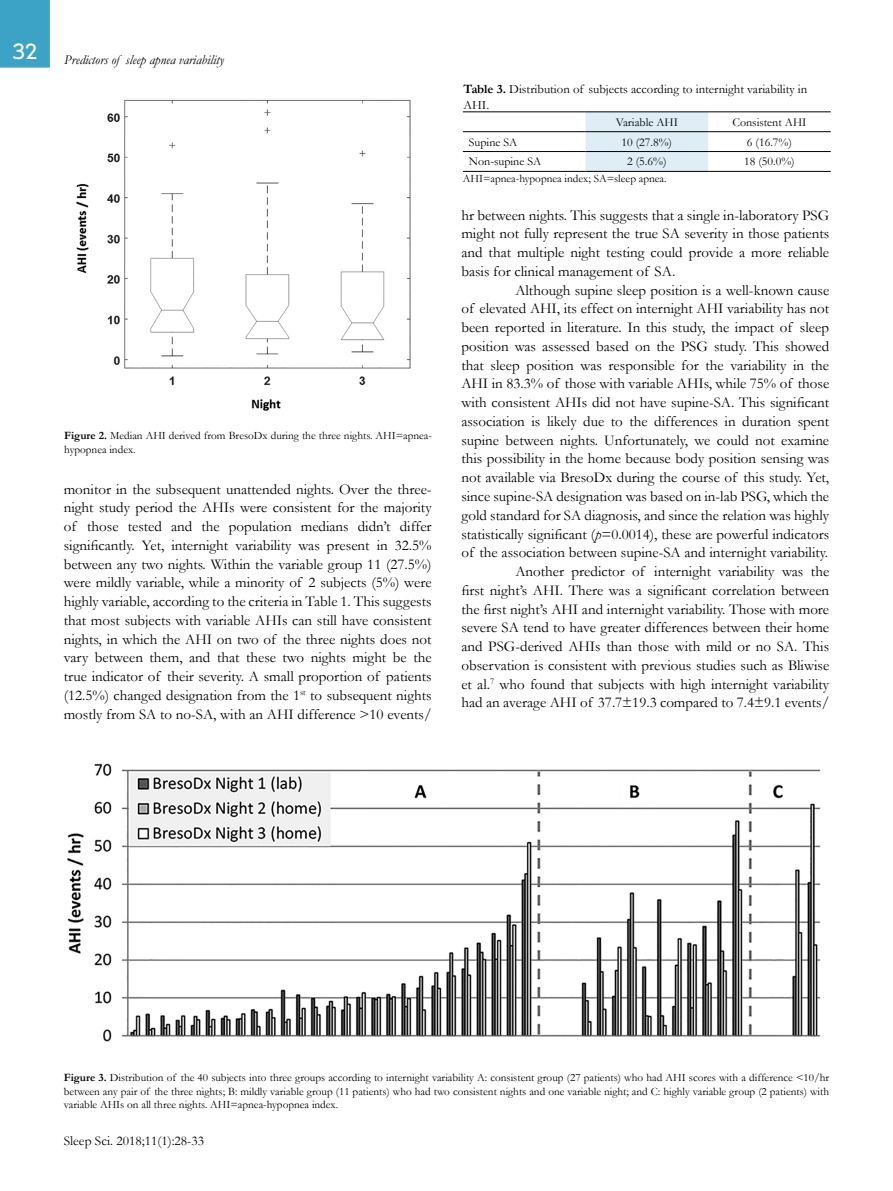
<style>
.page{position:relative;width:893px;height:1191px;background:#fff}
.page>*{position:absolute;margin:0;border:0;box-sizing:border-box;transform-origin:0 0}
.t1{font:21px "Nobel";color:#fff}
.t2{font:15px/18.8px "Garamond";color:#000;text-align:justify}
.t3{font:italic 13.5px "Garamond";color:#000}
.t4{font:13.5px "Garamond";color:#000}
.t5{font:12.75px/15.3px "Garamond";color:#000}
.t6{font:12px "Garamond";color:#000}
.t7{font:11.25px/13.5px "Garamond";color:#000}
.s1{font-weight:700}
.s2{font-style:italic}
</style>
<div class="page">
<div style="left:0;top:0;width:50px;height:68px;background:#3da3c6"></div>
<img style="left:76px;top:99px;width:335px;height:312px">
<img style="left:67px;top:763px;width:754px;height:279px">
<div style="left:585px;top:113px;width:123px;height:58px;background:#dfedf6"></div>
<hr style="left:463px;top:171px;width:122px;height:1px;background:#000">
<hr style="left:708px;top:171px;width:123px;height:1px;background:#000">
<hr style="left:463px;top:112px;width:122px;height:1px;background:#000">
<hr style="left:708px;top:112px;width:123px;height:1px;background:#000">
<hr style="left:463px;top:131px;width:122px;height:1px;background:#000">
<hr style="left:708px;top:131px;width:123px;height:1px;background:#000">
<hr style="left:463px;top:151px;width:122px;height:1px;background:#000">
<hr style="left:708px;top:151px;width:123px;height:1px;background:#000">
<hr style="left:585px;top:112px;width:123px;height:1px;background:#000">
<hr style="left:585px;top:131px;width:123px;height:1px;background:#000">
<hr style="left:585px;top:151px;width:123px;height:1px;background:#000">
<hr style="left:585px;top:171px;width:123px;height:1px;background:#000">
<h1 class="t1" style="left:13px;top:39px;width:26px">32</h1>
<p class="t3" style="left:64px;top:51px;width:161px">Predictors of sleep apnea variability</p>
<p class="t7" style="left:64px;top:428px;width:369px"><span class="s1">Figure 2.</span> Median AHI derived from BresoDx during the three nights. AHI=apnea&shy;hypopnea index.</p>
<p class="t2" style="left:64px;top:479px;width:369px">monitor in the subsequent unattended nights. Over the three&shy;night study period the AHIs were consistent for the majority of those tested and the population medians didn’t differ significantly. Yet, internight variability was present in 32.5% between any two nights. Within the variable group 11 (27.5%) were mildly variable, while a minority of 2 subjects (5%) were highly variable, according to the criteria in Table 1. This suggests that most subjects with variable AHIs can still have consistent nights, in which the AHI on two of the three nights does not vary between them, and that these two nights might be the true indicator of their severity. A small proportion of patients (12.5%) changed designation from the 1<sup>st</sup> to subsequent nights mostly from SA to no-SA, with an AHI difference &gt;10 events/</p>
<p class="t5" style="left:464px;top:81px;width:345px"><span class="s1">Table 3.</span> Distribution of subjects according to internight variability in<br>AHI.</p>
<p class="t6" style="left:616px;top:114px;width:64px">Variable AHI</p>
<p class="t6" style="left:732px;top:114px;width:75px">Consistent AHI</p>
<p class="t6" style="left:469px;top:134px;width:50px">Supine SA</p>
<p class="t6" style="left:621px;top:134px;width:52px">10 (27.8%)</p>
<p class="t6" style="left:747px;top:134px;width:47px">6 (16.7%)</p>
<p class="t6" style="left:469px;top:154px;width:74px">Non-supine SA</p>
<p class="t6" style="left:627px;top:154px;width:41px">2 (5.6%)</p>
<p class="t6" style="left:744px;top:154px;width:52px">18 (50.0%)</p>
<p class="t7" style="left:463px;top:171px;width:205px">AHI=apnea-hypopnea index; SA=sleep apnea.</p>
<p class="t2" style="left:461px;top:205px;width:369px">hr between nights. This suggests that a single in-laboratory PSG might not fully represent the true SA severity in those patients and that multiple night testing could provide a more reliable basis for clinical management of SA.</p>
<p class="t2" style="left:461px;top:280px;width:369px;text-align:right">Although supine sleep position is a well-known cause<br>of elevated AHI, its effect on internight AHI variability has not been reported in literature. In this study, the impact of sleep position was assessed based on the PSG study. This showed that sleep position was responsible for the variability in the AHI in 83.3% of those with variable AHIs, while 75% of those with consistent AHIs did not have supine-SA. This significant association is likely due to the differences in duration spent supine between nights. Unfortunately, we could not examine this possibility in the home because body position sensing was not available via BresoDx during the course of this study. Yet, since supine-SA designation was based on in-lab PSG, which the gold standard for SA diagnosis, and since the relation was highly statistically significant (<span class="s2">p</span>=0.0014), these are powerful indicators of the association between supine-SA and internight variability.<br>Another predictor of internight variability was the<br>first night’s AHI. There was a significant correlation between the first night’s AHI and internight variability. Those with more severe SA tend to have greater differences between their home and PSG-derived AHIs than those with mild or no SA. This observation is consistent with previous studies such as Bliwise et al.<sup>7</sup> who found that subjects with high internight variability had an average AHI of 37.7±19.3 compared to 7.4±9.1 events/</p>
<p class="t7" style="left:64px;top:1070px;width:767px;text-align:justify"><span class="s1">Figure 3.</span> Distribution of the 40 subjects into three groups according to internight variability A: consistent group (27 patients) who had AHI scores with a difference &lt;10/hr between any pair of the three nights; B: mildly variable group (11 patients) who had two consistent nights and one variable night; and C: highly variable group (2 patients) with variable AHIs on all three nights. AHI=apnea-hypopnea index.</p>
<p class="t4" style="left:64px;top:1131px;width:142px">Sleep Sci. 2018;11(1):28-33</p>
</div>
